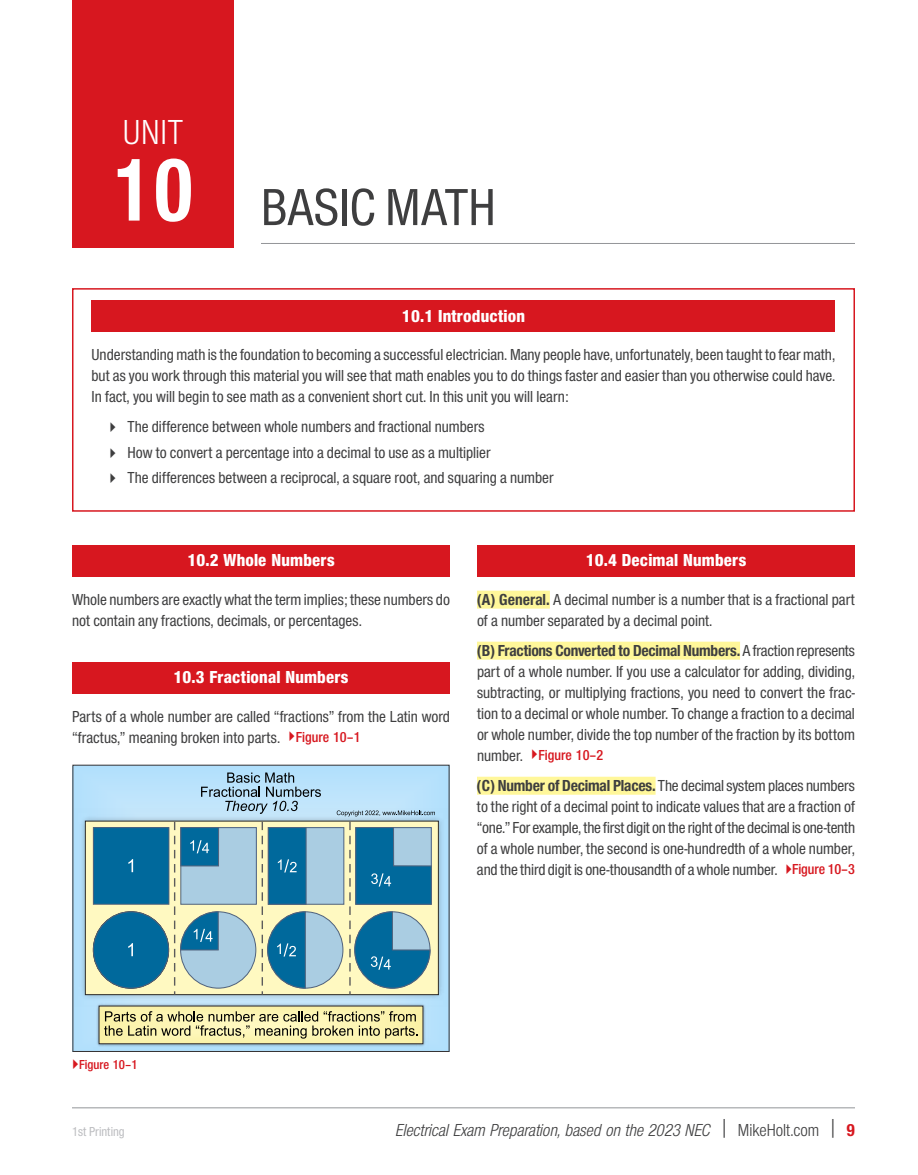
<style>
.page{position:relative;width:918px;height:1175px;background:#fff}
.page>*{position:absolute;margin:0;border:0;box-sizing:border-box;transform-origin:0 0}
.t1{font:500 54px "Nimbus San Nov Con";color:#3e3e3f}
.t2{font:36px "Nimbus San Nov Con";color:#fff}
.t3{font:18px "Nimbus San Nov Con Hea";letter-spacing:.01em;color:#fff}
.t4{font:italic 18px "Nimbus San Nov Con";color:#3e3e3f}
.t5{font:500 16.5px/21px "Nimbus San Nov Con";color:#3e3e3f}
.t6{font:15px "Nimbus San Nov Con Sem Bol";color:#d7171f}
.t7{font:500 13.5px "Nimbus San Nov Con";color:#bcbdc0}
.t8{font:13.5px "Nimbus San Nov Con Sem Bol";color:#d7171f}
.s1{font-weight:700;font-size:93px;color:#fff}
.s2{font-family:"Nimbus San Nov Con Sem Bol";font-weight:400;font-size:15px;color:#d7171f}
.s3{font-weight:700}
.s4{font-family:"Nimbus San Nov Con";font-weight:500;font-size:16.5px;color:#3e3e3f}
.s5{font-style:normal;font-size:22.5px}
.s6{font-style:normal}
.s7{font-weight:700;font-style:normal;color:#d7171f}
</style>
<div class="page">
<hr style="left:72px;top:1107px;width:783px;height:1px;background:#939598">
<div style="left:72px;top:0;width:162px;height:248px;background:#d7171f"></div>
<hr style="left:261px;top:243px;width:594px;height:1px;background:#939598">
<div style="left:477px;top:545px;width:378px;height:31px;background:#d7171f"></div>
<div style="left:477px;top:590px;width:73px;height:18px;background:#fff79a"></div>
<div style="left:477px;top:641px;width:263px;height:18px;background:#fff79a"></div>
<div style="left:477px;top:776px;width:179px;height:18px;background:#fff79a"></div>
<div style="left:72px;top:545px;width:378px;height:31px;background:#d7171f"></div>
<div style="left:72px;top:662px;width:378px;height:31px;background:#d7171f"></div>
<div style="left:73px;top:765px;width:376px;height:286px;background:#b5e1fc"></div>
<img style="left:97px;top:1006px;width:328px;height:41px">
<div style="left:99px;top:1006px;width:324px;height:37px;background:#fbf3ab"></div>
<svg style="left:201px;top:772px;width:120px;height:37px"></svg>
<img style="left:82px;top:809px;width:360px;height:197px">
<div style="left:85px;top:821px;width:353px;height:173px;background:#fff9c1"></div>
<div style="left:93px;top:911px;width:76px;height:77px;background:#00699c;border-radius:50%"></div>
<div style="left:93px;top:911px;width:76px;height:77px;border:1px solid #50627d;border-radius:50%"></div>
<div style="left:268px;top:911px;width:75px;height:77px;background:#aacde2;border-radius:50%"></div>
<div style="left:181px;top:911px;width:75px;height:77px;background:#aacde2;border-radius:50%"></div>
<svg style="left:128px;top:943px;width:5px;height:13px"></svg>
<div style="left:268px;top:827px;width:76px;height:77px;background:#aacde2"></div>
<div style="left:268px;top:827px;width:76px;height:77px;border:1px solid #50627d"></div>
<div style="left:181px;top:827px;width:75px;height:77px;background:#aacde2"></div>
<div style="left:180px;top:827px;width:77px;height:77px;border:1px solid #50627d"></div>
<div style="left:93px;top:827px;width:76px;height:77px;background:#00699c"></div>
<div style="left:93px;top:827px;width:76px;height:77px;border:1px solid #50627d"></div>
<svg style="left:128px;top:859px;width:5px;height:13px"></svg>
<svg style="left:174px;top:821px;width:45px;height:173px"></svg>
<svg style="left:262px;top:821px;width:45px;height:173px"></svg>
<svg style="left:104px;top:1011px;width:314px;height:27px"></svg>
<svg style="left:337px;top:810px;width:98px;height:184px"></svg>
<div style="left:92px;top:300px;width:744px;height:31px;background:#d7171f"></div>
<div style="left:72px;top:288px;width:783px;height:224px;border:2px solid #d7171f"></div>
<h2 class="t2" style="left:123px;top:112px;width:62px">UNIT</h2>
<h1 class="t1" style="left:112px;top:176px;width:385px"><span class="s1">10</span> BASIC MATH</h1>
<p class="t3" style="left:402px;top:305px;width:125px">10.1 Introduction</p>
<p class="t5" style="left:92px;top:344px;width:746px;text-align:justify">Understanding math is the foundation to becoming a successful electrician. Many people have, unfortunately, been taught to fear math, but as you work through this material you will see that math enables you to do things faster and easier than you otherwise could have.<br>In fact, you will begin to see math as a convenient short cut. In this unit you will learn:</p>
<p class="t5" style="left:128px;top:414px;width:428px;line-height:25.5px">The difference between whole numbers and fractional numbers<br>How to convert a percentage into a decimal to use as a multiplier<br>The differences between a reciprocal, a square root, and squaring a number</p>
<p class="t3" style="left:187px;top:549px;width:149px">10.2 Whole Numbers</p>
<p class="t5" style="left:72px;top:589px;width:380px">Whole numbers are exactly what the term implies; these numbers do not contain any fractions, decimals, or percentages.</p>
<p class="t3" style="left:173px;top:666px;width:177px">10.3 Fractional Numbers</p>
<p class="t5" style="left:72px;top:706px;width:380px">Parts of a whole number are called “fractions” from the Latin word “fractus,” meaning broken into parts. <span class="s2">Figure 10–1</span></p>
<p class="t3" style="left:586px;top:549px;width:162px">10.4 Decimal Numbers</p>
<p class="t5" style="left:477px;top:589px;width:380px"><span class="s3">(A) General.</span> A decimal number is a number that is a fractional part of a number separated by a decimal point.</p>
<p class="t5" style="left:477px;top:640px;width:380px;text-align:justify"><span class="s3">(B) Fractions Converted to Decimal Numbers.</span> A fraction represents part of a whole number. If you use a calculator for adding, dividing, subtracting, or multiplying fractions, you need to convert the frac&shy;tion to a decimal or whole number. To change a fraction to a decimal or whole number, divide the top number of the fraction by its bottom</p>
<p class="t6" style="left:477px;top:746px;width:128px"><span class="s4">number.</span> Figure 10–2</p>
<p class="t5" style="left:477px;top:775px;width:380px;text-align:justify"><span class="s3">(C) Number of Decimal Places.</span> The decimal system places numbers to the right of a decimal point to indicate values that are a fraction of “one.” For example, the first digit on the right of the decimal is one-tenth of a whole number, the second is one-hundredth of a whole number, and the third digit is one-thousandth of a whole number. <span class="s2">Figure 10–3</span></p>
<p class="t8" style="left:79px;top:1056px;width:60px">Figure 10–1</p>
<p class="t7" style="left:72px;top:1123px;width:54px">1st Printing</p>
<p class="t4" style="left:396px;top:1120px;width:460px">Electrical Exam Preparation, based on the 2023 NEC <span class="s5">|</span> <span class="s6">MikeHolt.com</span> <span class="s5">|</span> <span class="s7">9</span></p>
</div>
